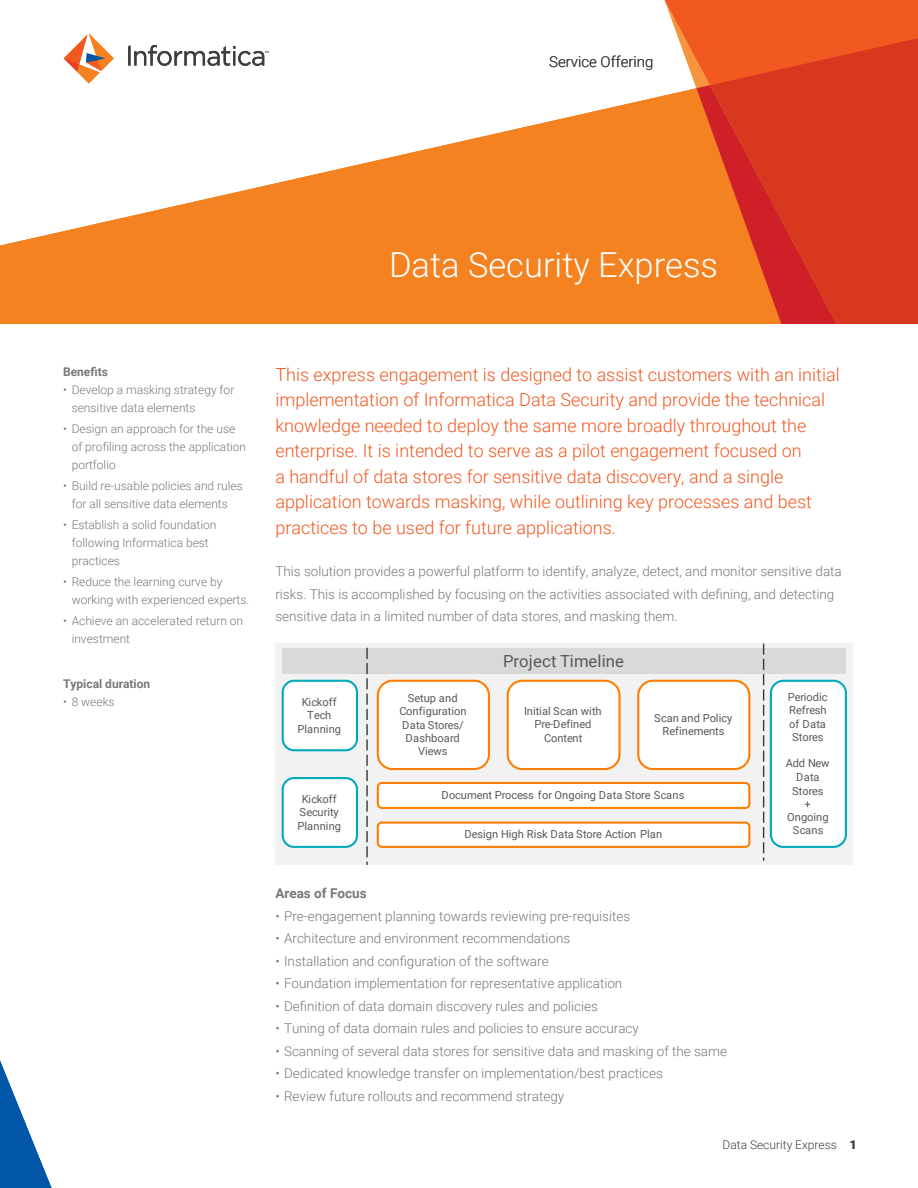
<style>
.page{position:relative;width:918px;height:1188px;background:#fff}
.page>*{position:absolute;margin:0;border:0;box-sizing:border-box;transform-origin:0 0}
._1__Document_Title{font:300 34.5px "Roboto";color:#fff}
._2__Summary_Intro_Hi{font:300 18px/25.5px "Roboto";color:#f15921}
.t1{font:16.65px "Roboto";letter-spacing:.005em;color:#595959}
._0__Page_Header{font:300 15px "Roboto";color:#3e3e3f}
._6__Main_Body_Bullet{font:300 13.5px "Roboto";color:#76787b}
._5__Body_Copy{font:300 13.5px/22.5px "Roboto";color:#76787b}
._4__Main_Copy_Subhea{font:700 13.5px "Roboto";color:#76787b}
._7c__Sidebar_Bullets{font:300 12px/18px "Roboto";color:#76787b}
._7a__Sidebar_Head{font:700 12px "Roboto";color:#76787b}
._0__Page_Footer_and{font:300 12px "Roboto";color:#3e3e3f}
._0__Page_Footer_and-2{font:700 12px "Roboto";color:#3e3e3f}
.t2{font:11.1px/13.5px "Roboto";color:#595959;text-align:center}
</style>
<div class="page">
<svg style="left:0;top:44px;width:665px;height:280px;fill:#f58220"></svg>
<div style="left:837px;top:0;width:81px;height:38px;background:#f15921"></div>
<div style="left:837px;top:38px;width:81px;height:286px;background:#d8381e"></div>
<svg style="left:665px;top:0;width:172px;height:324px;background:#f17030"></svg>
<svg style="left:696px;top:85px;width:141px;height:239px;background:#de4820"></svg>
<svg style="left:0;top:1060px;width:52px;height:128px"></svg>
<svg style="left:64px;top:33px;width:50px;height:50px"></svg>
<svg style="left:128px;top:45px;width:140px;height:21px"></svg>
<div style="left:275px;top:644px;width:578px;height:221px;background:#f2f2f2"></div>
<div style="left:282px;top:680px;width:76px;height:71px;background:#fff;border:2px solid #00a9bb;border-radius:12px"></div>
<div style="left:282px;top:777px;width:76px;height:71px;background:#fff;border:2px solid #00a9bb;border-radius:11px"></div>
<div style="left:377px;top:680px;width:113px;height:90px;background:#fff;border:2px solid #ff7d00;border-radius:15px"></div>
<div style="left:507px;top:680px;width:114px;height:90px;background:#fff;border:2px solid #ff7d00;border-radius:15px"></div>
<div style="left:638px;top:681px;width:111px;height:88px;background:#fff;border-radius:15px"></div>
<div style="left:637px;top:680px;width:113px;height:90px;border:2px solid #ff7d00;border-radius:15px"></div>
<div style="left:377px;top:782px;width:373px;height:27px;background:#fff;border:2px solid #ff7d00;border-radius:4px"></div>
<div style="left:377px;top:822px;width:373px;height:26px;background:#fff;border:2px solid #ff7d00;border-radius:4px"></div>
<div style="left:770px;top:680px;width:77px;height:168px;background:#fff;border:2px solid #00a9bb;border-radius:13px"></div>
<div style="left:282px;top:648px;width:564px;height:25px;background:#d9d9d9"></div>
<svg style="left:366px;top:648px;width:2px;height:217px"></svg>
<svg style="left:763px;top:644px;width:1px;height:217px"></svg>
<p class="_0__Page_Header" style="left:549px;top:51px;width:106px">Service Offering</p>
<p class="_1__Document_Title" style="left:389px;top:241px;width:331px">Data Security Express</p>
<p class="_7a__Sidebar_Head" style="left:63px;top:364px;width:46px">Benefits</p>
<p class="_7c__Sidebar_Bullets" style="left:72px;top:380px;width:164px;text-indent:-9px">• Develop a masking strategy for sensitive data elements</p>
<p class="_7c__Sidebar_Bullets" style="left:72px;top:419px;width:176px;text-indent:-9px">• Design an approach for the use of profiling across the application portfolio</p>
<p class="_7c__Sidebar_Bullets" style="left:63px;top:476px;width:181px;text-align:center">• Build re-usable policies and rules for all sensitive data elements</p>
<p class="_7c__Sidebar_Bullets" style="left:72px;top:515px;width:146px;text-indent:-9px">• Establish a solid foundation following Informatica best practices</p>
<p class="_7c__Sidebar_Bullets" style="left:72px;top:572px;width:179px;text-indent:-9px">• Reduce the learning curve by working with experienced experts.</p>
<p class="_7c__Sidebar_Bullets" style="left:72px;top:611px;width:173px;text-indent:-9px">• Achieve an accelerated return on investment</p>
<p class="_7a__Sidebar_Head" style="left:63px;top:675px;width:89px">Typical duration</p>
<p class="_7c__Sidebar_Bullets" style="left:63px;top:692px;width:53px">• 8 weeks</p>
<p class="_2__Summary_Intro_Hi" style="left:275px;top:361px;width:566px">This express engagement is designed to assist customers with an initial implementation of Informatica Data Security and provide the technical knowledge needed to deploy the same more broadly throughout the enterprise. It is intended to serve as a pilot engagement focused on<br>a handful of data stores for sensitive data discovery, and a single application towards masking, while outlining key processes and best practices to be used for future applications.</p>
<p class="_5__Body_Copy" style="left:275px;top:560px;width:568px">This solution provides a powerful platform to identify, analyze, detect, and monitor sensitive data risks. This is accomplished by focusing on the activities associated with defining, and detecting sensitive data in a limited number of data stores, and masking them.</p>
<p class="t2" style="left:298px;top:694px;width:45px">Kickoff<br>Tech<br>Planning</p>
<p class="t2" style="left:298px;top:792px;width:45px">Kickoff<br>Security<br>Planning</p>
<p class="t2" style="left:399px;top:690px;width:69px">Setup and<br>Configuration<br>Data Stores/<br>Dashboard<br>Views</p>
<p class="t1" style="left:503px;top:649px;width:122px">Project Timeline</p>
<p class="t2" style="left:524px;top:704px;width:79px">Initial Scan with<br>Pre-Defined<br>Content</p>
<p class="t2" style="left:654px;top:711px;width:80px">Scan and Policy<br>Refinements</p>
<p class="t2" style="left:441px;top:788px;width:245px">Document Process for Ongoing Data Store Scans</p>
<p class="t2" style="left:464px;top:827px;width:199px">Design High Risk Data Store Action Plan</p>
<p class="t2" style="left:788px;top:690px;width:41px;text-align:left">Periodic<br>Refresh of Data<br>Stores</p>
<p class="t2" style="left:786px;top:756px;width:45px">Add New<br>Data<br>Stores<br>+<br>Ongoing<br>Scans</p>
<p class="_4__Main_Copy_Subhea" style="left:275px;top:884px;width:93px">Areas of Focus</p>
<p class="_6__Main_Body_Bullet" style="left:275px;top:906px;width:356px">• Pre-engagement planning towards reviewing pre-requisites</p>
<p class="_6__Main_Body_Bullet" style="left:275px;top:929px;width:296px">• Architecture and environment recommendations</p>
<p class="_6__Main_Body_Bullet" style="left:275px;top:951px;width:275px">• Installation and configuration of the software</p>
<p class="_6__Main_Body_Bullet" style="left:275px;top:974px;width:348px">• Foundation implementation for representative application</p>
<p class="_6__Main_Body_Bullet" style="left:275px;top:996px;width:324px">• Definition of data domain discovery rules and policies</p>
<p class="_6__Main_Body_Bullet" style="left:275px;top:1019px;width:365px">• Tuning of data domain rules and policies to ensure accuracy</p>
<p class="_6__Main_Body_Bullet" style="left:275px;top:1041px;width:453px">• Scanning of several data stores for sensitive data and masking of the same</p>
<p class="_6__Main_Body_Bullet" style="left:275px;top:1064px;width:389px">• Dedicated knowledge transfer on implementation/best practices</p>
<p class="_6__Main_Body_Bullet" style="left:275px;top:1086px;width:290px">• Review future rollouts and recommend strategy</p>
<p class="_0__Page_Footer_and" style="left:723px;top:1136px;width:116px">Data Security Express</p>
<p class="_0__Page_Footer_and-2" style="left:850px;top:1136px;width:8px">1</p>
</div>
